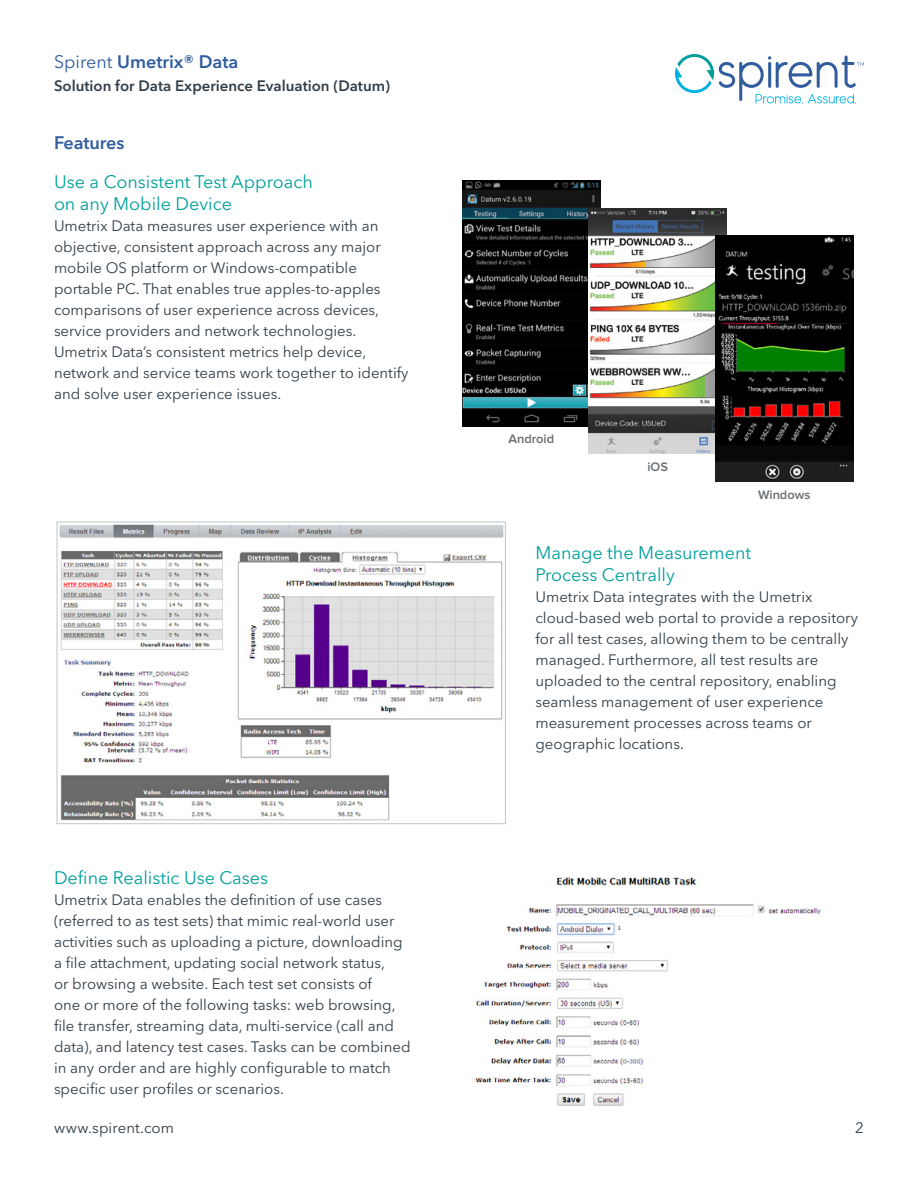
<style>
.page{position:relative;width:918px;height:1188px;background:#fff}
.page>*{position:absolute;margin:0;border:0;box-sizing:border-box;transform-origin:0 0}
.t1{font:18px/22.5px "Avenir Next LT Pro";color:#00a09b}
.t2{font:600 18px "Avenir Next LT Pro";color:#315d9e}
.t3{font:15px/21px "Avenir Next LT Pro";color:#303e49}
.t4{font:600 15px "Avenir Next LT Pro";color:#303e49}
.t5{font:600 12.75px "Proxima Nova";color:#656c72}
.s1{font-weight:400}
</style>
<div class="page">
<svg style="left:675px;top:54px;width:189px;height:50px"></svg>
<img style="left:475px;top:877px;width:346px;height:229px">
<img style="left:462px;top:181px;width:138px;height:245px">
<img style="left:589px;top:208px;width:138px;height:246px">
<img style="left:715px;top:461px;width:138px;height:20px">
<div style="left:715px;top:236px;width:138px;height:225px;background:#070909"></div>
<img style="left:718px;top:236px;width:135px;height:208px">
<img style="left:56px;top:522px;width:450px;height:303px">
<div style="left:57px;top:522px;width:449px;height:302px;border:1px solid #c0c6c9"></div>
<p class="t2" style="left:54px;top:50px;width:186px"><span class="s1">Spirent</span> Umetrix® Data</p>
<p class="t4" style="left:54px;top:77px;width:338px">Solution for Data Experience Evaluation (Datum)</p>
<p class="t2" style="left:54px;top:131px;width:72px">Features</p>
<p class="t1" style="left:54px;top:170px;width:261px">Use a Consistent Test Approach on any Mobile Device</p>
<p class="t3" style="left:54px;top:216px;width:356px">Umetrix Data measures user experience with an objective, consistent approach across any major mobile OS platform or Windows-compatible portable PC. That enables true apples-to-apples comparisons of user experience across devices, service providers and network technologies.<br>Umetrix Data’s consistent metrics help device, network and service teams work together to identify and solve user experience issues.</p>
<p class="t1" style="left:54px;top:866px;width:216px">Define Realistic Use Cases</p>
<p class="t3" style="left:54px;top:889px;width:358px">Umetrix Data enables the definition of use cases (referred to as test sets) that mimic real-world user activities such as uploading a picture, downloading a file attachment, updating social network status,<br>or browsing a website. Each test set consists of<br>one or more of the following tasks: web browsing, file transfer, streaming data, multi-service (call and data), and latency test cases. Tasks can be combined in any order and are highly configurable to match specific user profiles or scenarios.</p>
<p class="t5" style="left:509px;top:432px;width:47px">Android</p>
<p class="t5" style="left:648px;top:459px;width:22px">iOS</p>
<p class="t5" style="left:758px;top:487px;width:54px">Windows</p>
<p class="t1" style="left:535px;top:541px;width:217px">Manage the Measurement<br>Process Centrally</p>
<p class="t3" style="left:535px;top:587px;width:324px">Umetrix Data integrates with the Umetrix cloud-based web portal to provide a repository for all test cases, allowing them to be centrally managed. Furthermore, all test results are uploaded to the central repository, enabling seamless management of user experience measurement processes across teams or geographic locations.</p>
<p class="t3" style="left:54px;top:1117px;width:122px">www.spirent.com</p>
<p class="t3" style="left:855px;top:1117px;width:10px">2</p>
</div>
